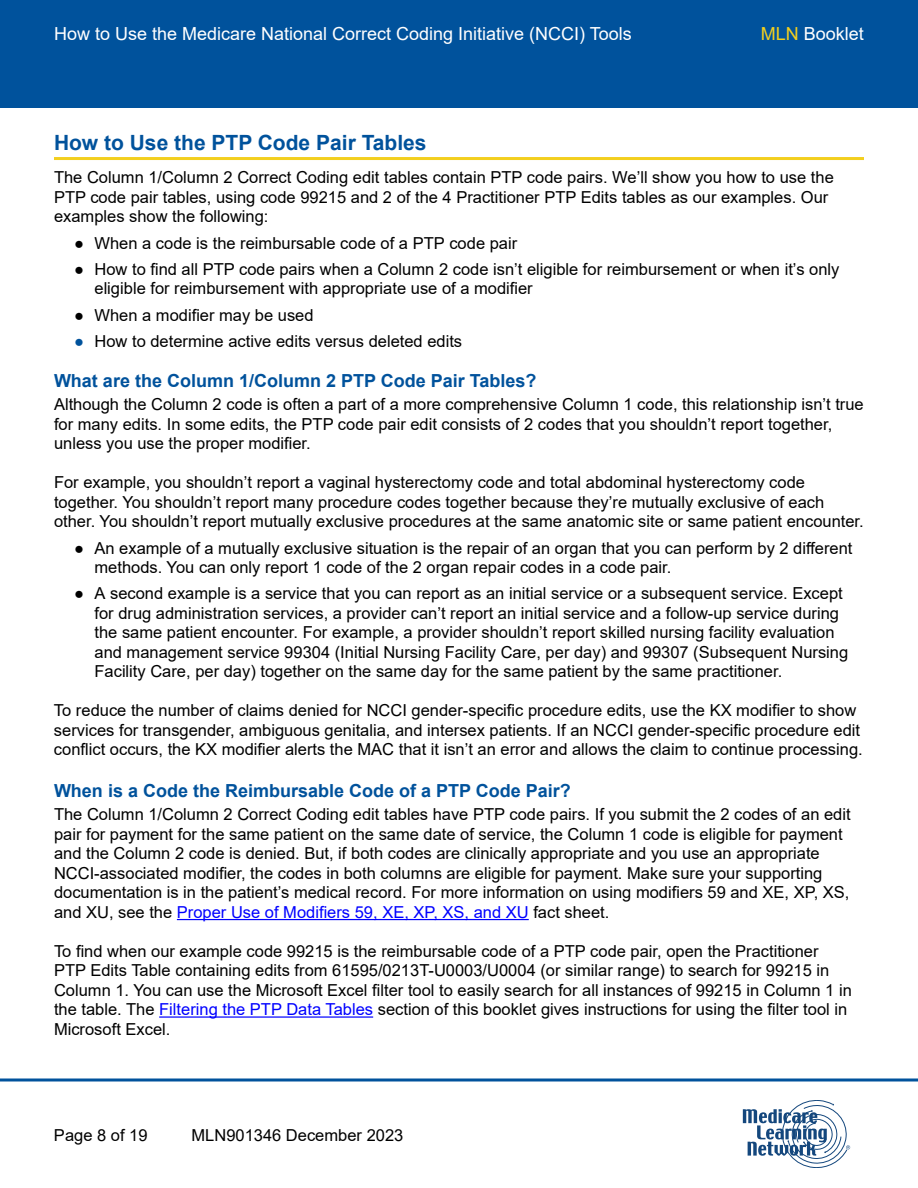
<style>
.page{position:relative;width:918px;height:1188px;background:#fff}
.page>*{position:absolute;margin:0;border:0;box-sizing:border-box;transform-origin:0 0}
.t1{font:700 21px "Arial";color:#00529c}
.t2{font:700 18px "Arial";color:#00529c}
.t3{font:18px "Arial";color:#fff}
.t4{font:16.5px/19.5px "Arial";color:#000}
.s1{color:#f3cf1e}
.s2{color:#00529c}
.s3{color:#00f}
</style>
<div class="page">
<div style="left:0;top:0;width:918px;height:108px;background:#00529c"></div>
<svg style="left:743px;top:1100px;width:107px;height:68px"></svg>
<svg style="left:0;top:1078px;width:918px;height:4px;background:#3f7db4"></svg>
<hr style="left:54px;top:157px;width:810px;height:3px;background:#f3cf1e">
<hr style="left:177px;top:919px;width:352px;height:1px;background:#00f">
<hr style="left:159px;top:1016px;width:214px;height:2px;background:#00f">
<p class="t3" style="left:54px;top:21px;width:579px">How to Use the Medicare National Correct Coding Initiative (NCCI) Tools</p>
<p class="t3" style="left:761px;top:21px;width:105px"><span class="s1">MLN</span> Booklet</p>
<h1 class="t1" style="left:54px;top:128px;width:374px">How to Use the PTP Code Pair Tables</h1>
<p class="t4" style="left:54px;top:168px;width:781px">The Column 1/Column 2 Correct Coding edit tables contain PTP code pairs. We’ll show you how to use the<br>PTP code pair tables, using code 99215 and 2 of the 4 Practitioner PTP Edits tables as our examples. Our examples show the following:</p>
<p class="t4" style="left:74px;top:233px;width:445px">● When a code is the reimbursable code of a PTP code pair</p>
<p class="t4" style="left:94px;top:259px;width:746px;text-indent:-20px">● How to find all PTP code pairs when a Column 2 code isn’t eligible for reimbursement or when it’s only eligible for reimbursement with appropriate use of a modifier</p>
<p class="t4" style="left:74px;top:305px;width:241px">● When a modifier may be used</p>
<p class="t4" style="left:74px;top:331px;width:389px"><span class="s2">●</span> How to determine active edits versus deleted edits</p>
<h2 class="t2" style="left:54px;top:368px;width:484px">What are the Column 1/Column 2 PTP Code Pair Tables?</h2>
<p class="t4" style="left:54px;top:395px;width:811px">Although the Column 2 code is often a part of a more comprehensive Column 1 code, this relationship isn’t true for many edits. In some edits, the PTP code pair edit consists of 2 codes that you shouldn’t report together, unless you use the proper modifier.</p>
<p class="t4" style="left:54px;top:473px;width:811px">For example, you shouldn’t report a vaginal hysterectomy code and total abdominal hysterectomy code together. You shouldn’t report many procedure codes together because they’re mutually exclusive of each other. You shouldn’t report mutually exclusive procedures at the same anatomic site or same patient encounter.</p>
<p class="t4" style="left:94px;top:538px;width:760px;text-indent:-20px">● An example of a mutually exclusive situation is the repair of an organ that you can perform by 2 different methods. You can only report 1 code of the 2 organ repair codes in a code pair.</p>
<p class="t4" style="left:94px;top:584px;width:755px;text-indent:-20px">● A second example is a service that you can report as an initial service or a subsequent service. Except for drug administration services, a provider can’t report an initial service and a follow-up service during the same patient encounter. For example, a provider shouldn’t report skilled nursing facility evaluation and management service 99304 (Initial Nursing Facility Care, per day) and 99307 (Subsequent Nursing Facility Care, per day) together on the same day for the same patient by the same practitioner.</p>
<p class="t4" style="left:54px;top:701px;width:810px">To reduce the number of claims denied for NCCI gender-specific procedure edits, use the KX modifier to show services for transgender, ambiguous genitalia, and intersex patients. If an NCCI gender-specific procedure edit conflict occurs, the KX modifier alerts the MAC that it isn’t an error and allows the claim to continue processing.</p>
<h2 class="t2" style="left:54px;top:778px;width:518px">When is a Code the Reimbursable Code of a PTP Code Pair?</h2>
<p class="t4" style="left:54px;top:805px;width:798px">The Column 1/Column 2 Correct Coding edit tables have PTP code pairs. If you submit the 2 codes of an edit pair for payment for the same patient on the same date of service, the Column 1 code is eligible for payment and the Column 2 code is denied. But, if both codes are clinically appropriate and you use an appropriate NCCI-associated modifier, the codes in both columns are eligible for payment. Make sure your supporting documentation is in the patient’s medical record. For more information on using modifiers 59 and XE, XP, XS, and XU, see the <span class="s3">Proper Use of Modifiers 59, XE, XP, XS, and XU</span> fact sheet.</p>
<p class="t4" style="left:54px;top:941px;width:799px">To find when our example code 99215 is the reimbursable code of a PTP code pair, open the Practitioner PTP Edits Table containing edits from 61595/0213T-U0003/U0004 (or similar range) to search for 99215 in Column 1. You can use the Microsoft Excel filter tool to easily search for all instances of 99215 in Column 1 in the table. The <span class="s3">Filtering the PTP Data Tables</span> section of this booklet gives instructions for using the filter tool in Microsoft Excel.</p>
<p class="t4" style="left:54px;top:1125px;width:95px">Page 8 of 19</p>
<p class="t4" style="left:192px;top:1125px;width:213px">MLN901346 December 2023</p>
</div>
